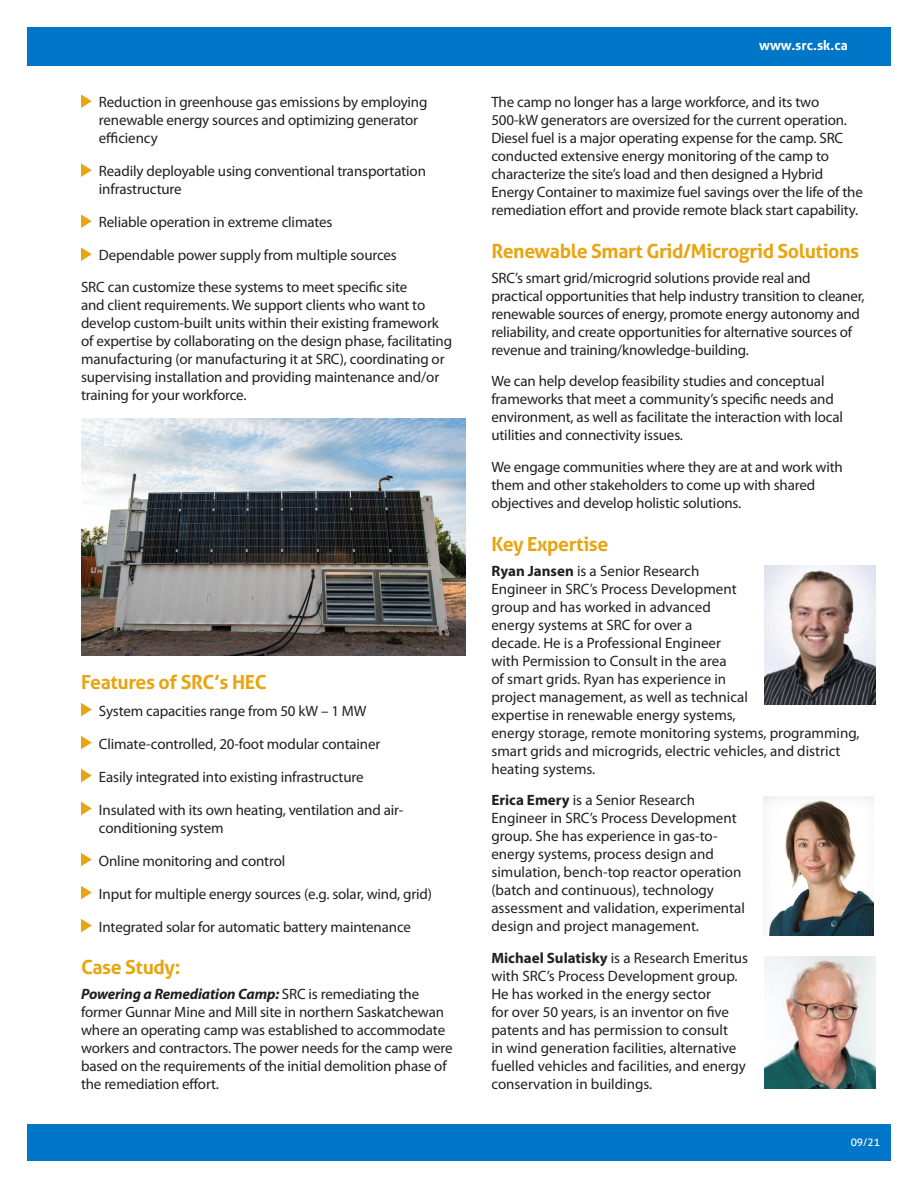
<style>
.page{position:relative;width:918px;height:1188px;background:#fff}
.page>*{position:absolute;margin:0;border:0;box-sizing:border-box;transform-origin:0 0}
.t1{font:700 19.5px "Aller";letter-spacing:-.02em;color:#e7a512}
.t2{font:15px/18px "Myriad Pro";letter-spacing:-.01em;color:#231f20}
.t3{font:700 13.5px "Aller";color:#fff}
.t4{font:10.5px "Aller";color:#fff}
.s1{font-weight:700;font-style:italic}
.s2{font-weight:700}
</style>
<div class="page">
<div style="left:27px;top:27px;width:864px;height:38px;background:#0076c8"></div>
<img style="left:765px;top:566px;width:110px;height:138px">
<img style="left:763px;top:797px;width:111px;height:138px">
<img style="left:765px;top:956px;width:110px;height:133px">
<svg style="left:81px;top:94px;width:11px;height:14px"></svg>
<svg style="left:81px;top:163px;width:11px;height:14px"></svg>
<svg style="left:81px;top:214px;width:11px;height:14px"></svg>
<svg style="left:81px;top:247px;width:11px;height:14px"></svg>
<div style="left:27px;top:1124px;width:864px;height:36px;background:#0076c8"></div>
<img style="left:81px;top:419px;width:384px;height:237px">
<svg style="left:81px;top:703px;width:11px;height:13px"></svg>
<svg style="left:81px;top:736px;width:11px;height:13px"></svg>
<svg style="left:81px;top:769px;width:11px;height:13px"></svg>
<svg style="left:81px;top:802px;width:11px;height:13px"></svg>
<svg style="left:81px;top:853px;width:11px;height:13px"></svg>
<svg style="left:81px;top:886px;width:11px;height:13px"></svg>
<svg style="left:81px;top:919px;width:11px;height:13px"></svg>
<p class="t2" style="left:99px;top:93px;width:330px">Reduction in greenhouse gas emissions by employing renewable energy sources and optimizing generator efficiency</p>
<p class="t2" style="left:99px;top:162px;width:329px">Readily deployable using conventional transportation infrastructure</p>
<p class="t2" style="left:99px;top:213px;width:235px">Reliable operation in extreme climates</p>
<p class="t2" style="left:81px;top:239px;width:328px;line-height:31.5px;text-align:center">Dependable power supply from multiple sources<br>SRC can customize these systems to meet specific site</p>
<p class="t2" style="left:81px;top:296px;width:373px">and client requirements. We support clients who want to develop custom-built units within their existing framework of expertise by collaborating on the design phase, facilitating manufacturing (or manufacturing it at SRC), coordinating or supervising installation and providing maintenance and/or training for your workforce.</p>
<h1 class="t1" style="left:81px;top:670px;width:187px">Features of SRC’s HEC</h1>
<p class="t2" style="left:99px;top:701px;width:269px">System capacities range from 50 kW – 1 MW</p>
<p class="t2" style="left:99px;top:734px;width:283px">Climate-controlled, 20-foot modular container</p>
<p class="t2" style="left:99px;top:767px;width:266px">Easily integrated into existing infrastructure</p>
<p class="t2" style="left:99px;top:800px;width:306px">Insulated with its own heating, ventilation and air&shy;conditioning system</p>
<p class="t2" style="left:99px;top:851px;width:188px">Online monitoring and control</p>
<p class="t2" style="left:99px;top:884px;width:335px">Input for multiple energy sources (e.g. solar, wind, grid)</p>
<p class="t2" style="left:99px;top:917px;width:314px">Integrated solar for automatic battery maintenance</p>
<h1 class="t1" style="left:81px;top:955px;width:101px">Case Study:</h1>
<p class="t2" style="left:81px;top:985px;width:373px"><span class="s1">Powering a Remediation Camp:</span> SRC is remediating the former Gunnar Mine and Mill site in northern Saskatchewan where an operating camp was established to accommodate workers and contractors. The power needs for the camp were based on the requirements of the initial demolition phase of the remediation effort.</p>
<p class="t3" style="left:759px;top:37px;width:90px">www.src.sk.ca</p>
<p class="t2" style="left:491px;top:93px;width:373px">The camp no longer has a large workforce, and its two 500-kW generators are oversized for the current operation.<br>Diesel fuel is a major operating expense for the camp. SRC conducted extensive energy monitoring of the camp to characterize the site’s load and then designed a Hybrid Energy Container to maximize fuel savings over the life of the remediation effort and provide remote black start capability.</p>
<h1 class="t1" style="left:491px;top:239px;width:369px">Renewable Smart Grid/Microgrid Solutions</h1>
<p class="t2" style="left:491px;top:269px;width:375px">SRC’s smart grid/microgrid solutions provide real and practical opportunities that help industry transition to cleaner, renewable sources of energy, promote energy autonomy and reliability, and create opportunities for alternative sources of revenue and training/knowledge-building.</p>
<p class="t2" style="left:491px;top:372px;width:353px">We can help develop feasibility studies and conceptual frameworks that meet a community’s specific needs and environment, as well as facilitate the interaction with local utilities and connectivity issues.</p>
<p class="t2" style="left:491px;top:458px;width:353px">We engage communities where they are at and work with them and other stakeholders to come up with shared objectives and develop holistic solutions.</p>
<h1 class="t1" style="left:491px;top:532px;width:119px">Key Expertise</h1>
<p class="t2" style="left:491px;top:562px;width:370px"><span class="s2">Ryan Jansen</span> is a Senior Research<br>Engineer in SRC’s Process Development<br>group and has worked in advanced<br>energy systems at SRC for over a<br>decade. He is a Professional Engineer<br>with Permission to Consult in the area<br>of smart grids. Ryan has experience in<br>project management, as well as technical<br>expertise in renewable energy systems,<br>energy storage, remote monitoring systems, programming, smart grids and microgrids, electric vehicles, and district heating systems.</p>
<p class="t2" style="left:491px;top:791px;width:255px"><span class="s2">Erica Emery</span> is a Senior Research Engineer in SRC’s Process Development group. She has experience in gas-to&shy;energy systems, process design and simulation, bench-top reactor operation (batch and continuous), technology assessment and validation, experimental design and project management.</p>
<p class="t2" style="left:491px;top:949px;width:258px"><span class="s2">Michael Sulatisky</span> is a Research Emeritus with SRC’s Process Development group.<br>He has worked in the energy sector<br>for over 50 years, is an inventor on five patents and has permission to consult<br>in wind generation facilities, alternative fuelled vehicles and facilities, and energy conservation in buildings.</p>
<p class="t4" style="left:851px;top:1136px;width:31px">09/21</p>
</div>
